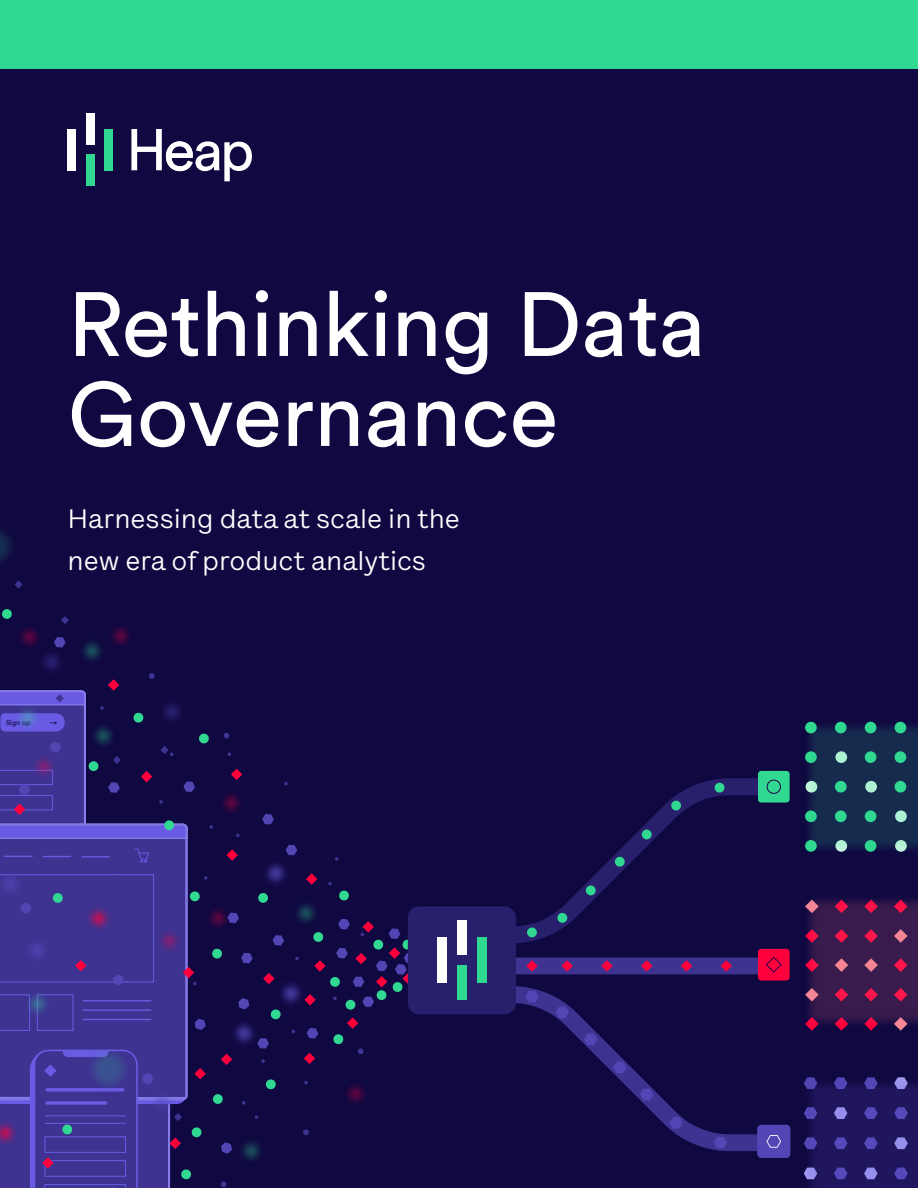
<style>
.page{position:relative;width:918px;height:1188px;background:#100841}
.page>*{position:absolute;margin:0;border:0;box-sizing:border-box;transform-origin:0 0}
.t1{font:90px/90px "Circular XX";letter-spacing:-.005em;color:#fff}
.t2{font:27px/42px "Lettera Text LL";color:#fff}
.t3{font:7.2px "Circular XX";color:#100841}
</style>
<div class="page">
<div style="left:514px;top:958px;width:267px;height:16px;background:#3e3391"></div>
<svg style="left:516px;top:778px;width:239px;height:165px"></svg>
<svg style="left:495px;top:986px;width:260px;height:165px"></svg>
<div style="left:715px;top:783px;width:9px;height:10px;background:#31d891;border-radius:50%"></div>
<div style="left:671px;top:801px;width:10px;height:9px;background:#31d891;border-radius:50%"></div>
<div style="left:642px;top:830px;width:10px;height:9px;background:#31d891;border-radius:50%"></div>
<div style="left:615px;top:857px;width:10px;height:10px;background:#31d891;border-radius:50%"></div>
<div style="left:586px;top:885px;width:10px;height:10px;background:#31d891;border-radius:50%"></div>
<div style="left:557px;top:913px;width:10px;height:10px;background:#31d891;border-radius:50%"></div>
<svg style="left:721px;top:960px;width:11px;height:12px"></svg>
<svg style="left:681px;top:960px;width:11px;height:12px"></svg>
<svg style="left:641px;top:960px;width:11px;height:12px"></svg>
<svg style="left:601px;top:960px;width:12px;height:12px"></svg>
<svg style="left:561px;top:960px;width:12px;height:12px"></svg>
<svg style="left:669px;top:1116px;width:15px;height:13px"></svg>
<svg style="left:713px;top:1136px;width:15px;height:13px"></svg>
<svg style="left:639px;top:1087px;width:15px;height:14px"></svg>
<svg style="left:612px;top:1060px;width:15px;height:14px"></svg>
<svg style="left:555px;top:1005px;width:15px;height:14px"></svg>
<svg style="left:583px;top:1032px;width:15px;height:14px"></svg>
<div style="left:527px;top:928px;width:10px;height:9px;background:#31d891;border-radius:50%"></div>
<svg style="left:526px;top:960px;width:12px;height:12px"></svg>
<svg style="left:524px;top:990px;width:16px;height:13px"></svg>
<img style="left:0;top:530px;width:12px;height:32px">
<img style="left:114px;top:627px;width:16px;height:19px">
<svg style="left:15px;top:580px;width:8px;height:9px"></svg>
<img style="left:2px;top:609px;width:112px;height:63px">
<svg style="left:54px;top:637px;width:12px;height:11px"></svg>
<svg style="left:0;top:673px;width:415px;height:515px"></svg>
<div style="left:408px;top:906px;width:108px;height:108px;background:#29206d;border-radius:11px"></div>
<div style="left:437px;top:938px;width:10px;height:45px;background:#fff"></div>
<div style="left:457px;top:921px;width:9px;height:34px;background:#fff"></div>
<div style="left:457px;top:966px;width:9px;height:34px;background:#31d891"></div>
<div style="left:477px;top:938px;width:9px;height:45px;background:#31d891"></div>
<img style="left:755px;top:721px;width:163px;height:125px">
<img style="left:755px;top:846px;width:163px;height:184px">
<img style="left:755px;top:1030px;width:163px;height:158px">
<div style="left:0;top:0;width:918px;height:68px;background:#31d891"></div>
<div style="left:68px;top:129px;width:8px;height:41px;background:#fff"></div>
<div style="left:86px;top:113px;width:8px;height:32px;background:#fff"></div>
<div style="left:86px;top:155px;width:8px;height:31px;background:#31d891"></div>
<div style="left:104px;top:129px;width:9px;height:41px;background:#31d891"></div>
<svg style="left:131px;top:129px;width:121px;height:52px"></svg>
<h1 class="t1" style="left:68px;top:275px;width:640px">Rethinking Data<br>Governance</h1>
<p class="t2" style="left:68px;top:498px;width:394px">Harnessing data at scale in the new era of product analytics</p>
<p class="t3" style="left:6px;top:718px;width:26px">Sign up</p>
<p class="t3" style="left:50px;top:718px;width:9px">→</p>
</div>
